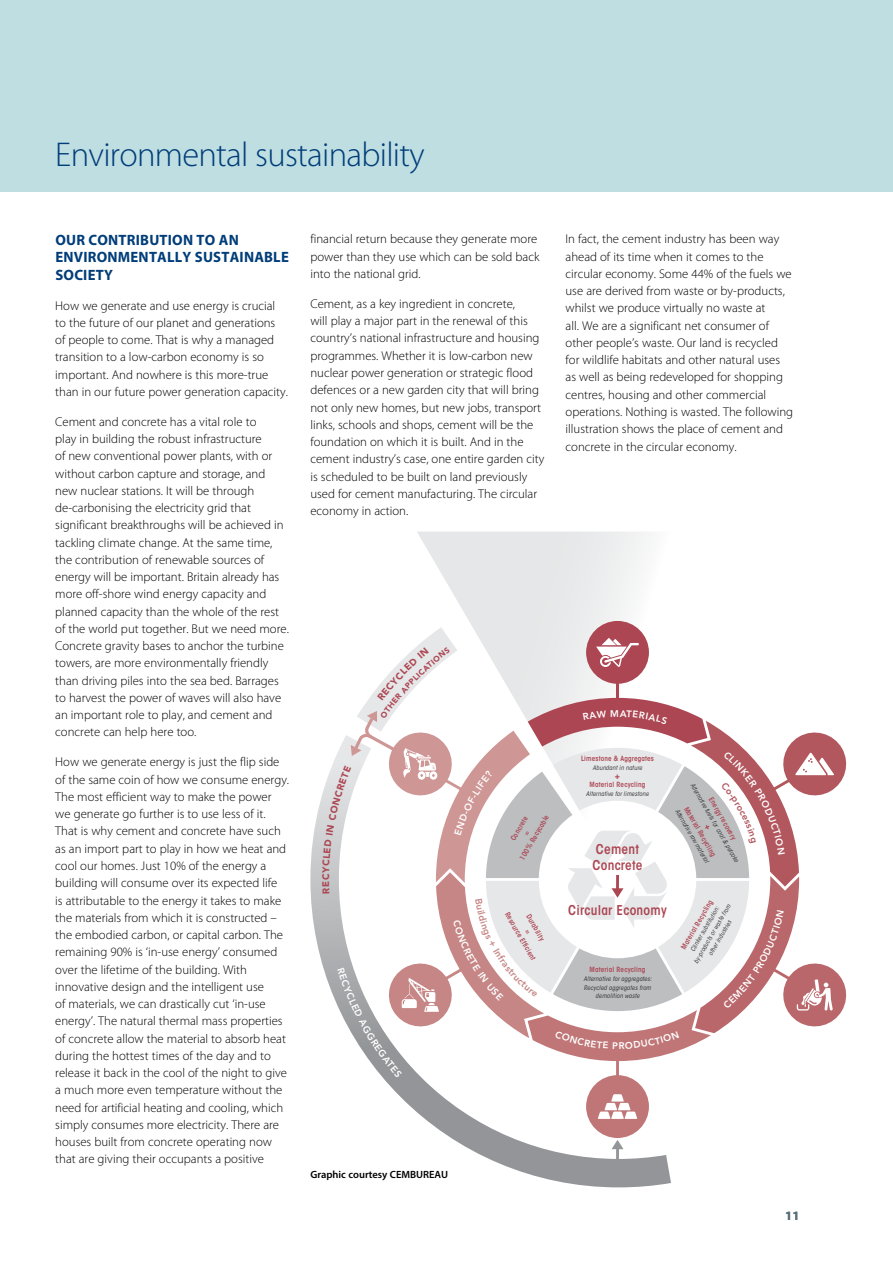
<style>
.page{position:relative;width:893px;height:1263px;background:#fff}
.page>*{position:absolute;margin:0;border:0;box-sizing:border-box;transform-origin:0 0}
.t1{font:300 34.5px "Myriad Pro";letter-spacing:-.02em;color:#003d79}
.t2{font:700 15px/17.2px "Myriad Pro";letter-spacing:.015em;color:#003d79}
.t3{font:600 condensed 13.5px/16.2px "ITC Avant Garde Std";letter-spacing:.02em;color:#ac4653}
.t4{font:300 12.75px/17.2px "Myriad Pro";color:#000}
.t5{font:700 12.75px "Myriad Pro";color:#5c6f7c}
.t6{font:600 10.5px "Myriad Pro";color:#000}
.t7{font:700 condensed 8.7px "ITC Avant Garde Std";color:#ac4653}
.t8{font:600 condensed 7.2px/8.7px "ITC Avant Garde Std";letter-spacing:.025em;color:#ac4653;text-align:center}
.t9{font:italic condensed 6.3px/8.7px "ITC Avant Garde Std";letter-spacing:.025em;color:#292829;text-align:center}
</style>
<div class="page">
<div style="left:0;top:0;width:893px;height:191px;background:#bfdee2"></div>
<svg style="left:417px;top:531px;width:231px;height:96px"></svg>
<div style="left:586px;top:621px;width:63px;height:63px;background:#ac4653;border-radius:50%"></div>
<svg style="left:310px;top:796px;width:361px;height:391px"></svg>
<svg style="left:611px;top:1140px;width:12px;height:9px"></svg>
<hr style="left:616px;top:1142px;width:3px;height:20px;background:#939598">
<svg style="left:598px;top:1094px;width:39px;height:25px"></svg>
<svg style="left:322px;top:627px;width:525px;height:450px"></svg>
<h1 class="t1" style="left:55px;top:136px;width:371px">Environmental sustainability</h1>
<p class="t2" style="left:55px;top:231px;width:235px">OUR CONTRIBUTION TO AN<br>ENVIRONMENTALLY SUSTAINABLE<br>SOCIETY</p>
<p class="t4" style="left:55px;top:297px;width:234px">How we generate and use energy is crucial to the future of our planet and generations of people to come. That is why a managed transition to a low-carbon economy is so important. And nowhere is this more-true than in our future power generation capacity.</p>
<p class="t4" style="left:55px;top:413px;width:235px">Cement and concrete has a vital role to<br>play in building the robust infrastructure<br>of new conventional power plants, with or without carbon capture and storage, and new nuclear stations. It will be through de-carbonising the electricity grid that significant breakthroughs will be achieved in tackling climate change. At the same time, the contribution of renewable sources of energy will be important. Britain already has more off-shore wind energy capacity and planned capacity than the whole of the rest of the world put together. But we need more.<br>Concrete gravity bases to anchor the turbine towers, are more environmentally friendly than driving piles into the sea bed. Barrages to harvest the power of waves will also have an important role to play, and cement and concrete can help here too.</p>
<p class="t4" style="left:55px;top:754px;width:235px">How we generate energy is just the flip side of the same coin of how we consume energy.<br>The most efficient way to make the power we generate go further is to use less of it.<br>That is why cement and concrete have such as an import part to play in how we heat and cool our homes. Just 10% of the energy a building will consume over its expected life<br>is attributable to the energy it takes to make the materials from which it is constructed – the embodied carbon, or capital carbon. The remaining 90% is ‘in-use energy’ consumed over the lifetime of the building. With innovative design and the intelligent use<br>of materials, we can drastically cut ‘in-use energy’. The natural thermal mass properties of concrete allow the material to absorb heat during the hottest times of the day and to release it back in the cool of the night to give a much more even temperature without the need for artificial heating and cooling, which simply consumes more electricity. There are houses built from concrete operating now that are giving their occupants a positive</p>
<p class="t4" style="left:310px;top:231px;width:231px">financial return because they generate more power than they use which can be sold back into the national grid.</p>
<p class="t4" style="left:310px;top:295px;width:235px">Cement, as a key ingredient in concrete,<br>will play a major part in the renewal of this country’s national infrastructure and housing programmes. Whether it is low-carbon new nuclear power generation or strategic flood defences or a new garden city that will bring not only new homes, but new jobs, transport links, schools and shops, cement will be the foundation on which it is built. And in the cement industry’s case, one entire garden city is scheduled to be built on land previously used for cement manufacturing. The circular economy in action.</p>
<p class="t4" style="left:566px;top:231px;width:229px">In fact, the cement industry has been way ahead of its time when it comes to the circular economy. Some 44% of the fuels we use are derived from waste or by-products, whilst we produce virtually no waste at<br>all. We are a significant net consumer of other people’s waste. Our land is recycled for wildlife habitats and other natural uses as well as being redeveloped for shopping centres, housing and other commercial operations. Nothing is wasted. The following illustration shows the place of cement and concrete in the circular economy.</p>
<p class="t8" style="left:581px;top:754px;width:74px">Limestone &amp; Aggregates</p>
<p class="t9" style="left:593px;top:763px;width:51px">Abundant in nature</p>
<p class="t7" style="left:615px;top:770px;width:7px">+</p>
<p class="t8" style="left:590px;top:780px;width:57px">Material Recycling</p>
<p class="t9" style="left:586px;top:790px;width:64px">Alternative for limestone</p>
<p class="t9" style="left:696px;top:782px;width:92px;rotate:60deg">Alternative fuels for coal &amp; petcoke</p>
<p class="t8" style="left:715px;top:795px;width:49px;rotate:60deg">Energy recovery</p>
<p class="t8" style="left:690px;top:805px;width:57px;rotate:60deg">Material Recycling</p>
<p class="t9" style="left:681px;top:807px;width:62px;rotate:60deg">Alternative raw material</p>
<p class="t8" style="left:503px;top:848px;width:52px;rotate:-60deg">Concrete<br>=<br>100% Recycable</p>
<p class="t3" style="left:593px;top:841px;width:51px">Cement<br>Concrete</p>
<p class="t3" style="left:568px;top:902px;width:100px">Circular Economy</p>
<p class="t8" style="left:526px;top:902px;width:56px;rotate:60deg">Durability<br>=<br>Resource Efficient</p>
<p class="t8" style="left:679px;top:946px;width:57px;rotate:-60deg">Material Recycling</p>
<p class="t9" style="left:684px;top:956px;width:68px;rotate:-60deg">Clinker substitution: by-products or waste from other industries</p>
<p class="t6" style="left:310px;top:1168px;width:139px">Graphic courtesy CEMBUREAU</p>
<p class="t8" style="left:590px;top:965px;width:57px">Material Recycling</p>
<p class="t9" style="left:584px;top:974px;width:69px">Alternative for aggregates:<br>Recycled aggregates from demolition waste</p>
<p class="t5" style="left:785px;top:1208px;width:16px">11</p>
</div>
